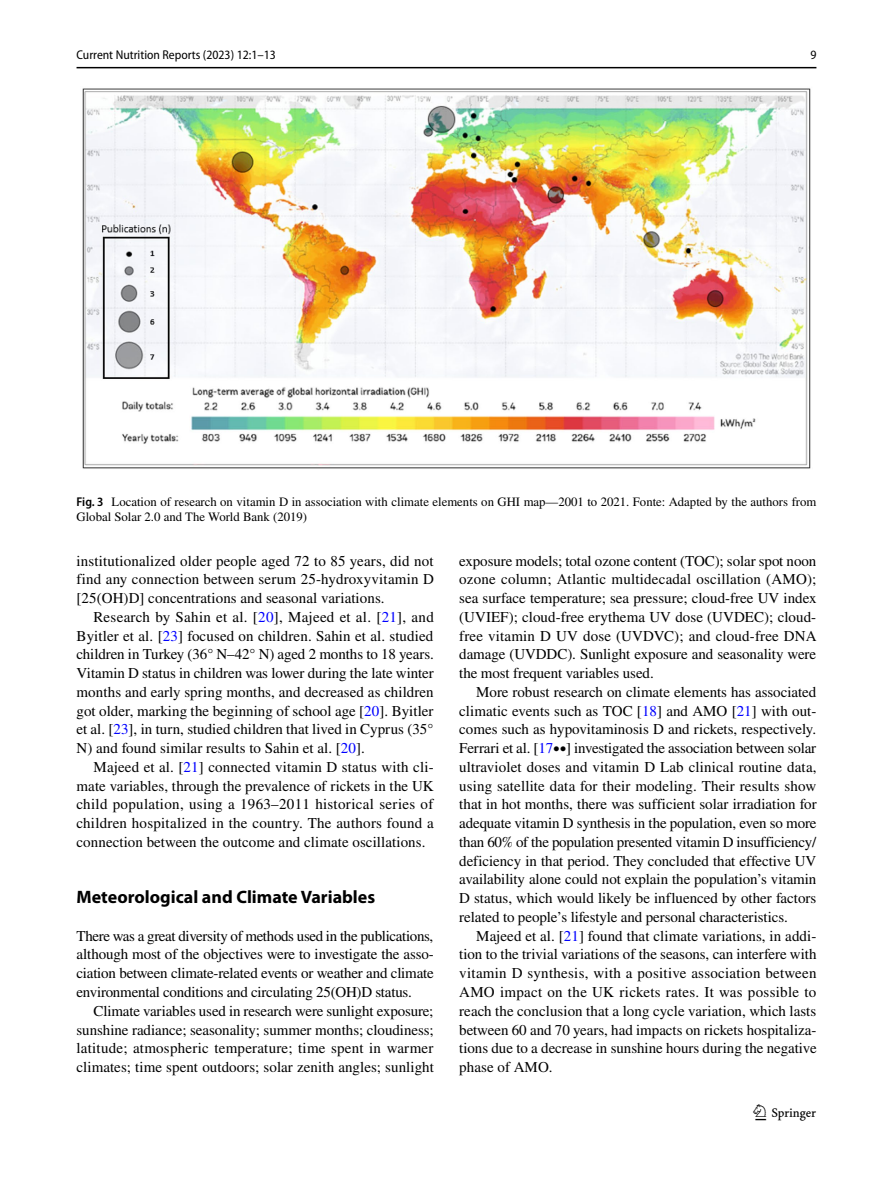
<style>
.page{position:relative;width:893px;height:1187px;background:#fff}
.page>*{position:absolute;margin:0;border:0;box-sizing:border-box;transform-origin:0 0}
.t1{font:22.5px "Springnew Regular 3";color:#000}
.t2{font:700 18px "Myriad Pro";color:#000}
.t3{font:15px/18.8px "STIX";color:#000;text-align:justify}
.t4{font:12.75px/15px "STIX";color:#000}
.t5{font:semi-condensed 12.75px "Myriad Pro";color:#000}
.s1{font-family:"Myriad Pro";font-weight:600;font-stretch:semi-condensed}
.s2{color:#00f}
.s3{font-size:12.75px}
</style>
<div class="page">
<hr style="left:77px;top:67px;width:739px;height:1px;background:#000">
<img style="left:82px;top:88px;width:729px;height:381px">
<p class="t5" style="left:77px;top:48px;width:201px">Current Nutrition Reports (2023) 12:1–13</p>
<p class="t5" style="left:810px;top:48px;width:8px">9</p>
<p class="t4" style="left:77px;top:495px;width:741px"><span class="s1">Fig. 3</span> Location of research on vitamin D in association with climate elements on GHI map—2001 to 2021. Fonte: Adapted by the authors from<br>Global Solar 2.0 and The World Bank (2019)</p>
<p class="t3" style="left:77px;top:552px;width:359px">institutionalized older people aged 72 to 85 years, did not find any connection between serum 25-hydroxyvitamin D [25(OH)D] concentrations and seasonal variations.</p>
<p class="t3" style="left:77px;top:608px;width:359px;text-indent:17px">Research by Sahin et al. [<span class="s2">20</span>], Majeed et al. [<span class="s2">21</span>], and Byitler et al. [<span class="s2">23</span>] focused on children. Sahin et al. studied children in Turkey (36° N–42° N) aged 2 months to 18 years.<br>Vitamin D status in children was lower during the late winter months and early spring months, and decreased as children got older, marking the beginning of school age [<span class="s2">20</span>]. Byitler et al. [<span class="s2">23</span>], in turn, studied children that lived in Cyprus (35° N) and found similar results to Sahin et al. [<span class="s2">20</span>].</p>
<p class="t3" style="left:77px;top:758px;width:359px;text-indent:17px">Majeed et al. [<span class="s2">21</span>] connected vitamin D status with cli&shy;mate variables, through the prevalence of rickets in the UK child population, using a 1963–2011 historical series of children hospitalized in the country. The authors found a connection between the outcome and climate oscillations.</p>
<p class="t2" style="left:77px;top:885px;width:300px">Meteorological and Climate Variables</p>
<p class="t3" style="left:77px;top:927px;width:359px">There was a great diversity of methods used in the publications, although most of the objectives were to investigate the asso&shy;ciation between climate-related events or weather and climate environmental conditions and circulating 25(OH)D status.</p>
<p class="t3" style="left:77px;top:1002px;width:359px;text-indent:17px">Climate variables used in research were sunlight exposure; sunshine radiance; seasonality; summer months; cloudiness; latitude; atmospheric temperature; time spent in warmer climates; time spent outdoors; solar zenith angles; sunlight</p>
<p class="t3" style="left:459px;top:552px;width:359px">exposure models; total ozone content (TOC); solar spot noon ozone column; Atlantic multidecadal oscillation (AMO); sea surface temperature; sea pressure; cloud-free UV index (UVIEF); cloud-free erythema UV dose (UVDEC); cloud&shy;free vitamin D UV dose (UVDVC); and cloud-free DNA damage (UVDDC). Sunlight exposure and seasonality were the most frequent variables used.</p>
<p class="t3" style="left:459px;top:683px;width:359px;text-indent:17px">More robust research on climate elements has associated climatic events such as TOC [<span class="s2">18</span>] and AMO [<span class="s2">21</span>] with out&shy;comes such as hypovitaminosis D and rickets, respectively.<br>Ferrari et al. [<span class="s2">17</span><span class="s3">••</span>] investigated the association between solar ultraviolet doses and vitamin D Lab clinical routine data, using satellite data for their modeling. Their results show that in hot months, there was sufficient solar irradiation for adequate vitamin D synthesis in the population, even so more than 60% of the population presented vitamin D insufficiency/ deficiency in that period. They concluded that effective UV availability alone could not explain the population’s vitamin D status, which would likely be influenced by other factors related to people’s lifestyle and personal characteristics.</p>
<p class="t3" style="left:459px;top:927px;width:359px;text-indent:17px">Majeed et al. [<span class="s2">21</span>] found that climate variations, in addi&shy;tion to the trivial variations of the seasons, can interfere with vitamin D synthesis, with a positive association between AMO impact on the UK rickets rates. It was possible to reach the conclusion that a long cycle variation, which lasts between 60 and 70 years, had impacts on rickets hospitaliza&shy;tions due to a decrease in sunshine hours during the negative phase of AMO.</p>
<h1 class="t1" style="left:755px;top:1104px;width:62px">1 3</h1>
</div>
